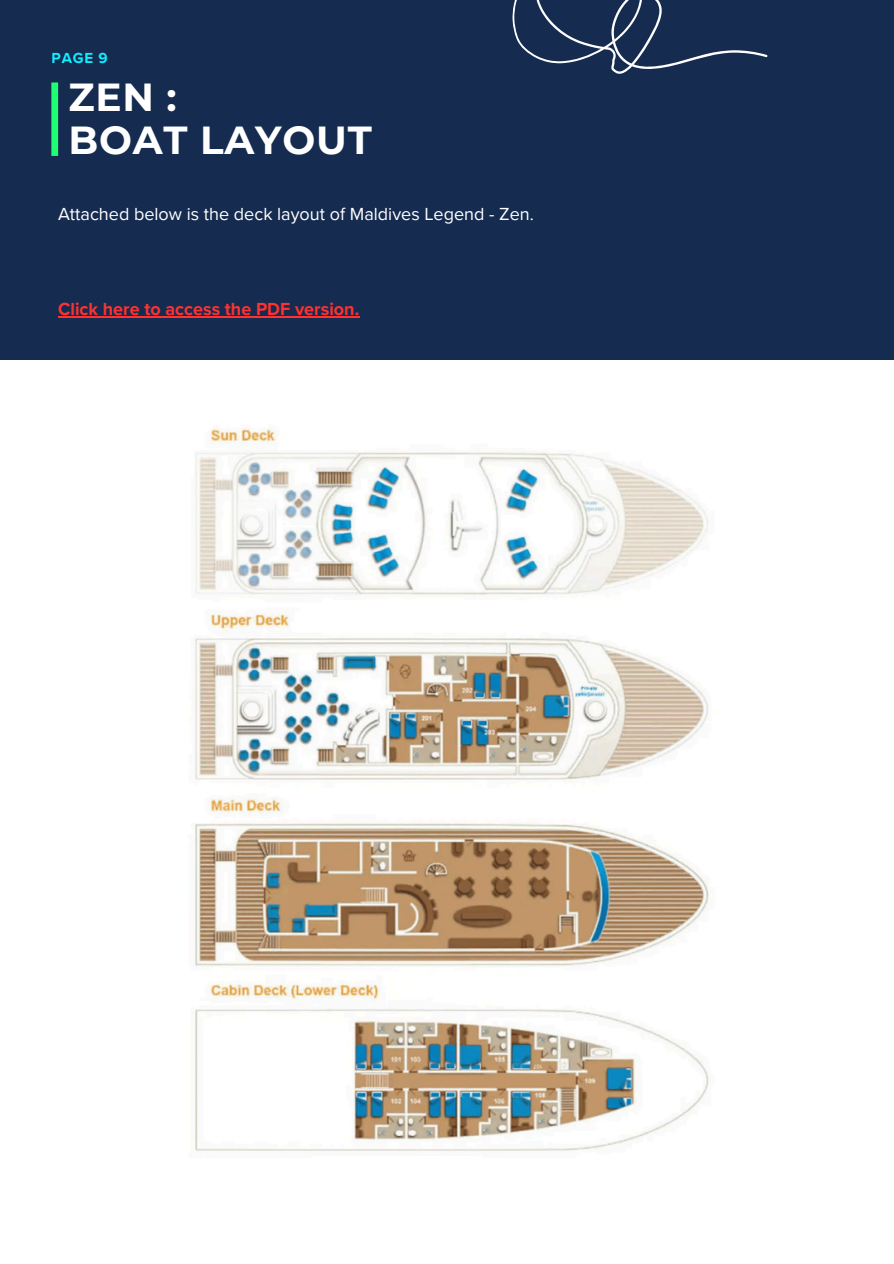
<style>
.page{position:relative;width:894px;height:1264px;background:#fff}
.page>*{position:absolute;margin:0;border:0;box-sizing:border-box;transform-origin:0 0}
.t1{font:700 39px/42.8px "Montserrat";letter-spacing:.02em;color:#fff}
.t2{font:18px "Proxima Nova";color:#fff}
.t3{font:700 18px "Proxima Nova";color:#ff3131}
.t4{font:700 15px "Proxima Nova";color:#10eeff}
</style>
<div class="page">
<div style="left:0;top:0;width:893px;height:359px;background:#152b4f"></div>
<div style="left:51px;top:82px;width:7px;height:74px;background:#1eff71"></div>
<svg style="left:512px;top:0;width:255px;height:74px"></svg>
<img style="left:194px;top:428px;width:515px;height:724px">
<hr style="left:58px;top:316px;width:301px;height:1px;background:#ff3131">
<h3 class="t4" style="left:52px;top:50px;width:57px">PAGE 9</h3>
<p class="t1" style="left:68px;top:75px;width:305px">ZEN :<br>BOAT LAYOUT</p>
<h1 class="t2" style="left:58px;top:204px;width:477px">Attached below is the deck layout of Maldives Legend - Zen.</h1>
<h2 class="t3" style="left:58px;top:298px;width:302px">Click here to access the PDF version.</h2>
</div>
